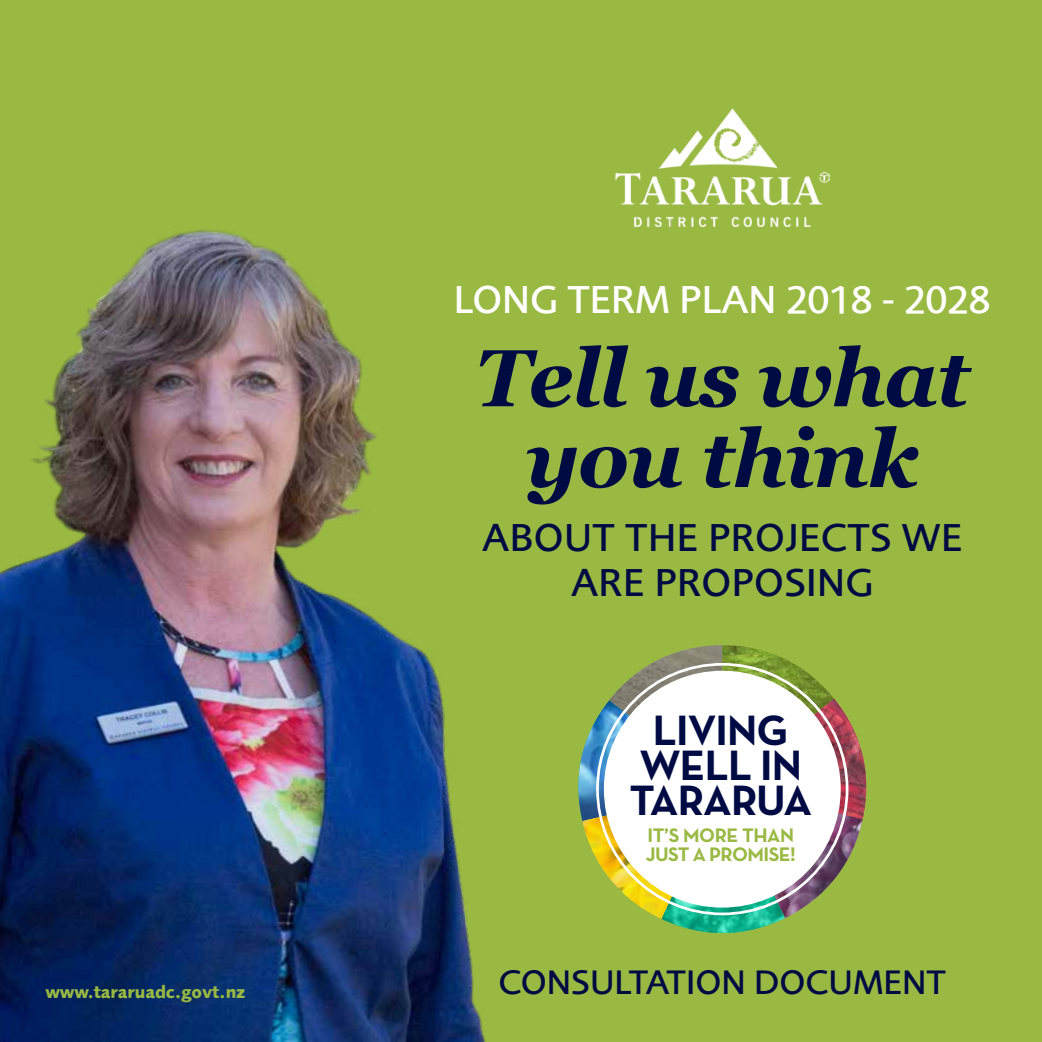
<style>
.page{position:relative;width:1042px;height:1042px;background:#9ab942}
.page>*{position:absolute;margin:0;border:0;box-sizing:border-box;transform-origin:0 0}
.t1{font:italic 700 80.67px/80.7px "Georgia";letter-spacing:-.02em;color:#000b44;text-align:center}
.t2{font:700 43.23px/34.8px "Neutra Text";letter-spacing:-.02em;color:#000b44;text-align:center}
.t3{font:500 40.43px/44.8px "Foundry Sans";letter-spacing:.01em;color:#000b44;text-align:center}
.t4{font:500 40.43px "Foundry Sans";color:#fff}
.t5{font:500 35.18px "Foundry Sans";color:#000b44}
.t6{font:700 19.95px/18.2px "Neutra Text";letter-spacing:-.03em;color:#9ab942}
.t7{font:700 18.2px "Foundry Sans";letter-spacing:-.01em;color:#9ab942}
</style>
<div class="page">
<img style="left:0;top:230px;width:486px;height:812px">
<img style="left:615px;top:108px;width:214px;height:118px">
<img style="left:578px;top:645px;width:289px;height:288px">
<img style="left:722px;top:645px;width:112px;height:103px">
<div style="left:604px;top:671px;width:237px;height:236px;background:#fff;border-radius:50%"></div>
<p class="t7" style="left:45px;top:981px;width:201px">www.tararuadc.govt.nz</p>
<p class="t4" style="left:454px;top:276px;width:538px">LONG TERM PLAN 2018 - 2028</p>
<h1 class="t1" style="left:475px;top:334px;width:496px">Tell us what you think</h1>
<p class="t3" style="left:482px;top:515px;width:482px">ABOUT THE PROJECTS WE<br>ARE PROPOSING</p>
<p class="t2" style="left:629px;top:712px;width:184px">LIVING<br>WELL IN<br>TARARUA</p>
<p class="t6" style="left:646px;top:826px;width:151px">IT’S MORE THAN<br>JUST A PROMISE!</p>
<p class="t5" style="left:498px;top:961px;width:449px">CONSULTATION DOCUMENT</p>
</div>
